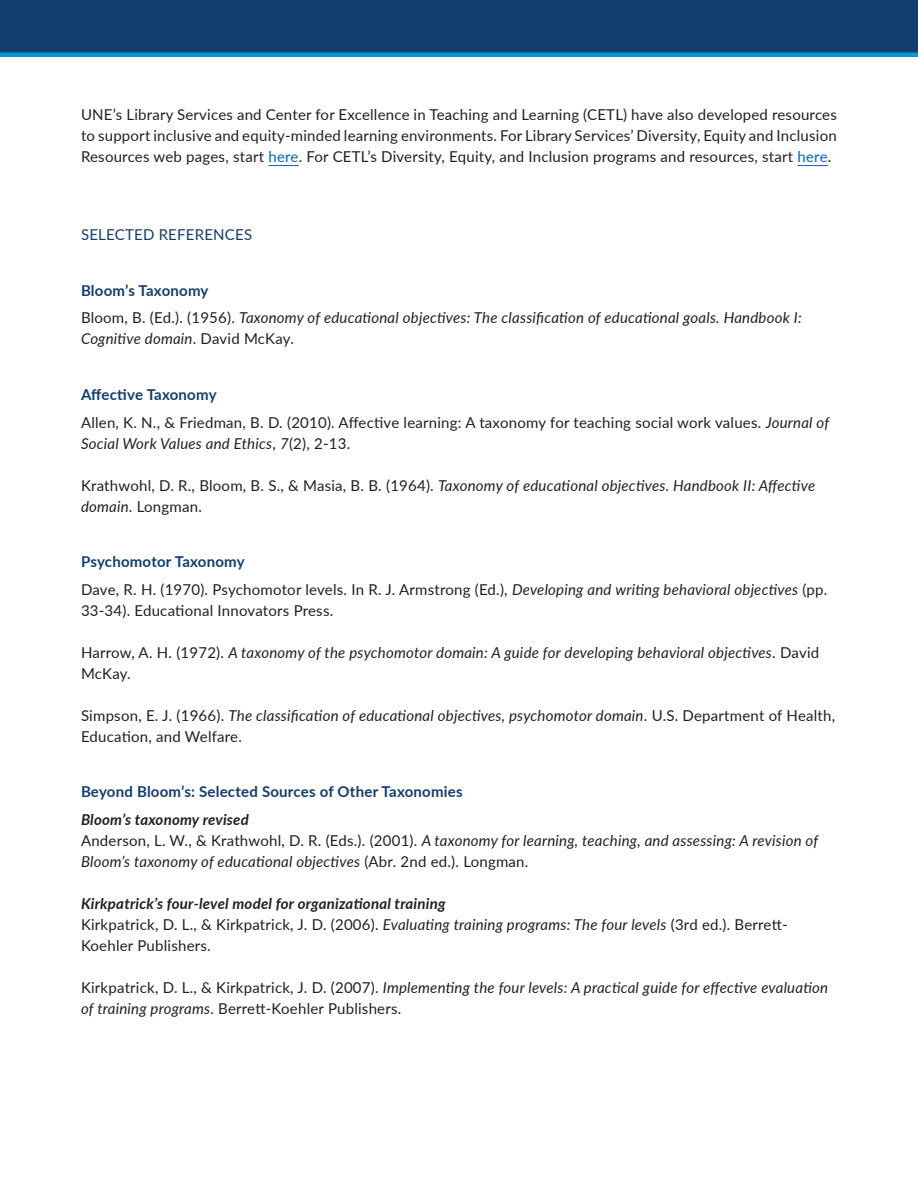
<style>
.page{position:relative;width:918px;height:1188px;background:#fff}
.page>*{position:absolute;margin:0;border:0;box-sizing:border-box;transform-origin:0 0}
.body_correct{font:15px/21px "Lato";letter-spacing:.015em;color:#231f20}
.body_correct-2{font:italic 15px/21px "Lato";letter-spacing:.015em;color:#231f20}
.Bold{font:700 15px "Lato";letter-spacing:.015em;color:#113d6f}
.body_correct-3{font:italic 700 15px "Lato";letter-spacing:.015em;color:#231f20}
.subtitle{font:15px "Lato";letter-spacing:.015em;color:#113d6f}
.s1{color:#0563c1}
.s2{font-style:normal}
.s3{font-style:italic}
</style>
<div class="page">
<div style="left:0;top:0;width:918px;height:54px;background:#113d6f"></div>
<div style="left:0;top:52px;width:918px;height:5px;background:#0696d7"></div>
<hr style="left:268px;top:165px;width:31px;height:1px;background:#0563c1">
<hr style="left:798px;top:165px;width:30px;height:1px;background:#0563c1">
<p class="body_correct" style="left:81px;top:103px;width:757px;text-align:justify">UNE’s Library Services and Center for Excellence in Teaching and Learning (CETL) have also developed resources to support inclusive and equity-minded learning environments. For Library Services’ Diversity, Equity and Inclusion Resources web pages, start <span class="s1">here</span>. For CETL’s Diversity, Equity, and Inclusion programs and resources, start <span class="s1">here</span>.</p>
<p class="subtitle" style="left:81px;top:224px;width:173px">SELECTED REFERENCES</p>
<p class="Bold" style="left:81px;top:279px;width:129px">Bloom’s Taxonomy</p>
<p class="body_correct-2" style="left:81px;top:307px;width:722px"><span class="s2">Bloom, B. (Ed.). (1956).</span> Taxonomy of educational objectives: The classification of educational goals. Handbook I:<br>Cognitive domain<span class="s2">. David McKay.</span></p>
<p class="Bold" style="left:81px;top:383px;width:137px">Affective Taxonomy</p>
<p class="body_correct" style="left:81px;top:411px;width:750px">Allen, K. N., &amp; Friedman, B. D. (2010). Affective learning: A taxonomy for teaching social work values. <span class="s3">Journal of<br>Social Work Values and Ethics</span>, <span class="s3">7</span>(2), 2-13.</p>
<p class="body_correct-2" style="left:81px;top:474px;width:736px"><span class="s2">Krathwohl, D. R., Bloom, B. S., &amp; Masia, B. B. (1964).</span> Taxonomy of educational objectives. Handbook II: Affective domain<span class="s2">. Longman.</span></p>
<p class="Bold" style="left:81px;top:551px;width:165px">Psychomotor Taxonomy</p>
<p class="body_correct" style="left:81px;top:578px;width:748px">Dave, R. H. (1970). Psychomotor levels. In R. J. Armstrong (Ed.), <span class="s3">Developing and writing behavioral objectives</span> (pp.<br>33-34). Educational Innovators Press.</p>
<p class="body_correct-2" style="left:81px;top:641px;width:740px"><span class="s2">Harrow, A. H. (1972).</span> A taxonomy of the psychomotor domain: A guide for developing behavioral objectives<span class="s2">. David<br>McKay.</span></p>
<p class="body_correct" style="left:81px;top:704px;width:756px">Simpson, E. J. (1966). <span class="s3">The classification of educational objectives, psychomotor domain</span>. U.S. Department of Health,<br>Education, and Welfare.</p>
<p class="Bold" style="left:81px;top:781px;width:383px">Beyond Bloom’s: Selected Sources of Other Taxonomies</p>
<p class="body_correct-3" style="left:81px;top:809px;width:169px">Bloom’s taxonomy revised</p>
<p class="body_correct-2" style="left:81px;top:830px;width:739px"><span class="s2">Anderson, L. W., &amp; Krathwohl, D. R. (Eds.). (2001).</span> A taxonomy for learning, teaching, and assessing: A revision of<br>Bloom’s taxonomy of educational objectives <span class="s2">(Abr. 2nd ed.). Longman.</span></p>
<p class="body_correct-3" style="left:81px;top:893px;width:366px">Kirkpatrick’s four-level model for organizational training</p>
<p class="body_correct" style="left:81px;top:913px;width:708px">Kirkpatrick, D. L., &amp; Kirkpatrick, J. D. (2006). <span class="s3">Evaluating training programs: The four levels</span> (3rd ed.). Berrett-<br>Koehler Publishers.</p>
<p class="body_correct-2" style="left:81px;top:977px;width:749px"><span class="s2">Kirkpatrick, D. L., &amp; Kirkpatrick, J. D. (2007).</span> Implementing the four levels: A practical guide for effective evaluation of training programs<span class="s2">. Berrett-Koehler Publishers.</span></p>
</div>
